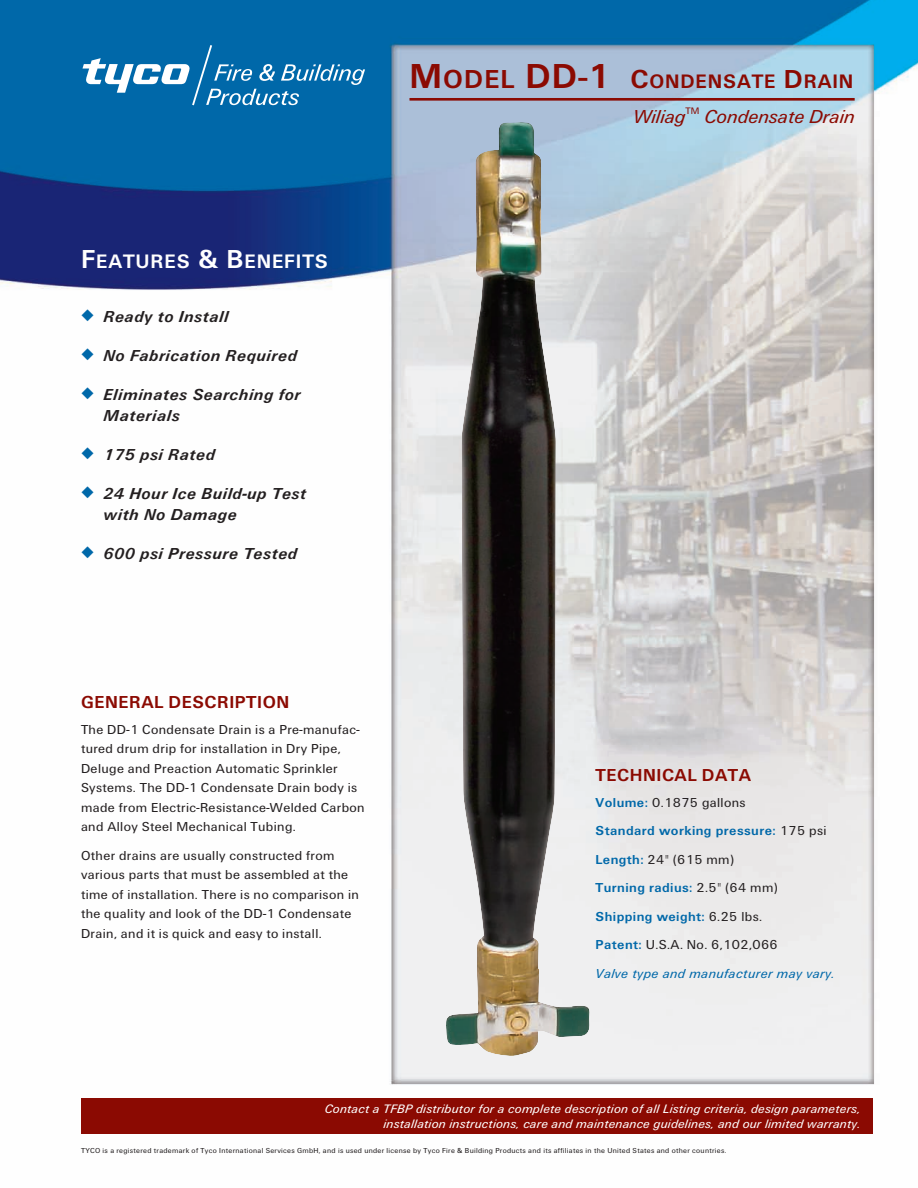
<style>
.page{position:relative;width:918px;height:1188px;background:#fff}
.page>*{position:absolute;margin:0;border:0;box-sizing:border-box;transform-origin:0 0}
.t1{font:700 20.25px "U65 Univers";letter-spacing:.04em;color:#8b0a02}
.t2{font:700 20.25px "U65 Univers";letter-spacing:.04em;color:#fff}
.t3{font:italic 19.5px "U56 Univers";color:#8b0a02}
.t4{font:700 18px "U65 Univers";letter-spacing:.03em;color:#8b0a02}
.t5{font:italic 700 16.5px/21px "U66 Univers";letter-spacing:.03em;color:#231f20}
.t6{font:13.5px/19.5px "U55 Univers";letter-spacing:.03em;color:#231f20}
.t7{font:700 13.5px/28.5px "U65 Univers";letter-spacing:.03em;color:#0068a9}
.t8{font:italic 13.5px "U56 Univers";letter-spacing:.03em;color:#0068a9}
.t9{font:italic 12.75px/15px "U56 Univers";letter-spacing:.02em;color:#fff;text-align:right}
.t10{font:9.75px "U55 Univers";color:#8b0a02}
.t11{font:7.5px "U55 Univers";letter-spacing:.04em;color:#231f20}
.s1{font-size:27px}
.s2{color:#0068a9}
.s3{font-size:36px}
.s4{font-family:"U65 Univers";font-weight:700;color:#0068a9}
.s5{font-family:"U55 Univers";font-weight:400;color:#231f20}
</style>
<div class="page">
<img style="left:0;top:0;width:918px;height:1085px">
<svg style="left:82px;top:45px;width:283px;height:60px;background:#2980b6"></svg>
<hr style="left:410px;top:98px;width:445px;height:3px;background:#8b0a02">
<div style="left:81px;top:1098px;width:792px;height:36px;background:#8b0a02"></div>
<img style="left:446px;top:122px;width:144px;height:934px">
<h1 class="t2" style="left:81px;top:254px;width:248px"><span class="s1">F</span>EATURES <span class="s1">&amp; B</span>ENEFITS</h1>
<p class="t5" style="left:81px;top:307px;width:149px"><span class="s2">◆</span> Ready to Install</p>
<p class="t5" style="left:81px;top:346px;width:218px"><span class="s2">◆</span> No Fabrication Required</p>
<p class="t5" style="left:104px;top:385px;width:199px;text-indent:-22px"><span class="s2">◆</span> Eliminates Searching for<br>Materials</p>
<p class="t5" style="left:81px;top:445px;width:136px"><span class="s2">◆</span> 175 psi Rated</p>
<p class="t5" style="left:104px;top:484px;width:204px;text-indent:-22px"><span class="s2">◆</span> 24 Hour Ice Build-up Test with No Damage</p>
<p class="t5" style="left:81px;top:544px;width:218px"><span class="s2">◆</span> 600 psi Pressure Tested</p>
<h1 class="t1" style="left:410px;top:75px;width:445px"><span class="s3">M</span><span class="s1">ODEL</span> <span class="s3">DD-1</span> <span class="s1">C</span>ONDENSATE <span class="s1">D</span>RAIN</h1>
<h2 class="t3" style="left:633px;top:110px;width:54px">Wiliag</h2>
<p class="t10" style="left:686px;top:107px;width:15px">TM</p>
<h2 class="t3" style="left:704px;top:110px;width:152px">Condensate Drain</h2>
<h3 class="t4" style="left:81px;top:696px;width:210px">GENERAL DESCRIPTION</h3>
<p class="t6" style="left:81px;top:721px;width:285px">The DD-1 Condensate Drain is a Pre-manufac&shy;tured drum drip for installation in Dry Pipe, Deluge and Preaction Automatic Sprinkler Systems. The DD-1 Condensate Drain body is made from Electric-Resistance-Welded Carbon and Alloy Steel Mechanical Tubing.</p>
<p class="t6" style="left:81px;top:847px;width:279px">Other drains are usually constructed from various parts that must be assembled at the time of installation. There is no comparison in the quality and look of the DD-1 Condensate Drain, and it is quick and easy to install.</p>
<h3 class="t4" style="left:596px;top:769px;width:157px">TECHNICAL DATA</h3>
<p class="t6" style="left:596px;top:794px;width:152px"><span class="s4">Volume:</span> 0.1875 gallons</p>
<p class="t7" style="left:596px;top:818px;width:232px">Standard working pressure: <span class="s5">175 psi</span></p>
<p class="t6" style="left:596px;top:851px;width:140px"><span class="s4">Length:</span> 24" (615 mm)</p>
<p class="t7" style="left:596px;top:875px;width:184px">Turning radius: <span class="s5">2.5" (64 mm)<br></span>Shipping weight: <span class="s5">6.25 lbs.</span></p>
<p class="t6" style="left:596px;top:936px;width:184px"><span class="s4">Patent:</span> U.S.A. No. 6,102,066</p>
<p class="t8" style="left:596px;top:969px;width:241px">Valve type and manufacturer may vary.</p>
<p class="t9" style="left:325px;top:1102px;width:537px">Contact a TFBP distributor for a complete description of all Listing criteria, design parameters, installation instructions, care and maintenance guidelines, and our limited warranty.</p>
<p class="t11" style="left:81px;top:1148px;width:647px">TYCO is a registered trademark of Tyco International Services GmbH, and is used under license by Tyco Fire &amp; Building Products and its affiliates in the United States and other countries.</p>
</div>
